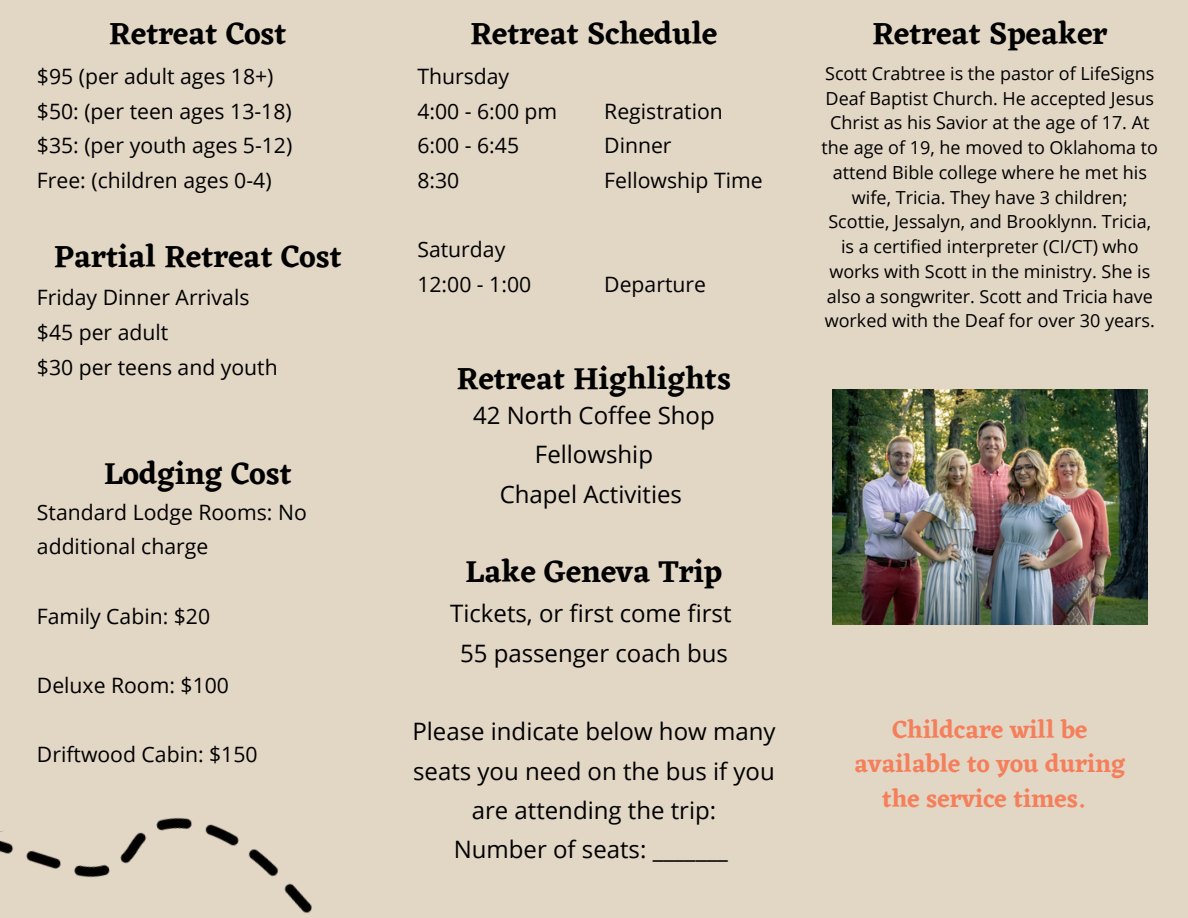
<style>
.page{position:relative;width:1188px;height:918px;background:#e2d6c5}
.page>*{position:absolute;margin:0;border:0;box-sizing:border-box;transform-origin:0 0}
.t1{font:600 31.5px "Eczar";color:#000}
.t2{font:600 25.2px/34.8px "Eczar";color:#f57f5b;text-align:center}
.t3{font:24px/39.3px "Open Sans";color:#000;text-align:center}
.t4{font:21.15px/34.7px "Open Sans";color:#000}
.t5{font:18px/24.8px "Open Sans";color:#000;text-align:center}
</style>
<div class="page">
<img style="left:0;top:817px;width:312px;height:96px">
<img style="left:832px;top:390px;width:315px;height:235px">
<p class="t1" style="left:109px;top:15px;width:179px">Retreat Cost</p>
<p class="t4" style="left:37px;top:58px;width:238px">$95 (per adult ages 18+)</p>
<p class="t4" style="left:37px;top:93px;width:256px">$50: (per teen ages 13-18)</p>
<p class="t4" style="left:37px;top:128px;width:257px">$35: (per youth ages 5-12)</p>
<p class="t4" style="left:37px;top:162px;width:236px">Free: (children ages 0-4)</p>
<p class="t1" style="left:54px;top:238px;width:289px">Partial Retreat Cost</p>
<p class="t4" style="left:37px;top:280px;width:214px">Friday Dinner Arrivals</p>
<p class="t4" style="left:37px;top:314px;width:133px">$45 per adult</p>
<p class="t4" style="left:37px;top:349px;width:242px">$30 per teens and youth</p>
<p class="t1" style="left:104px;top:454px;width:189px">Lodging Cost</p>
<p class="t4" style="left:37px;top:494px;width:271px">Standard Lodge Rooms: No additional charge</p>
<p class="t4" style="left:37px;top:598px;width:175px">Family Cabin: $20</p>
<p class="t4" style="left:37px;top:667px;width:194px">Deluxe Room: $100</p>
<p class="t4" style="left:37px;top:737px;width:222px">Driftwood Cabin: $150</p>
<p class="t1" style="left:470px;top:15px;width:248px">Retreat Schedule</p>
<p class="t4" style="left:417px;top:58px;width:93px">Thursday</p>
<p class="t4" style="left:417px;top:93px;width:141px">4:00 - 6:00 pm</p>
<p class="t4" style="left:417px;top:128px;width:103px">6:00 - 6:45</p>
<p class="t4" style="left:417px;top:162px;width:43px">8:30</p>
<p class="t4" style="left:417px;top:232px;width:89px">Saturday</p>
<p class="t4" style="left:417px;top:266px;width:115px">12:00 - 1:00</p>
<p class="t4" style="left:604px;top:93px;width:120px">Registration</p>
<p class="t4" style="left:604px;top:128px;width:69px">Dinner</p>
<p class="t4" style="left:604px;top:162px;width:160px">Fellowship Time</p>
<p class="t4" style="left:604px;top:266px;width:103px">Departure</p>
<p class="t1" style="left:457px;top:359px;width:276px">Retreat Highlights</p>
<p class="t3" style="left:473px;top:395px;width:243px">42 North Coffee Shop</p>
<p class="t3" style="left:535px;top:434px;width:120px">Fellowship</p>
<p class="t3" style="left:500px;top:474px;width:184px">Chapel Activities</p>
<p class="t1" style="left:466px;top:553px;width:258px">Lake Geneva Trip</p>
<p class="t3" style="left:450px;top:593px;width:283px">Tickets, or first come first</p>
<p class="t3" style="left:460px;top:633px;width:269px">55 passenger coach bus</p>
<p class="t3" style="left:412px;top:711px;width:365px">Please indicate below how many seats you need on the bus if you are attending the trip:</p>
<p class="t3" style="left:454px;top:829px;width:276px">Number of seats: _______</p>
<p class="t1" style="left:872px;top:15px;width:237px">Retreat Speaker</p>
<p class="t5" style="left:822px;top:61px;width:338px">Scott Crabtree is the pastor of LifeSigns Deaf Baptist Church. He accepted Jesus Christ as his Savior at the age of 17. At the age of 19, he moved to Oklahoma to attend Bible college where he met his wife, Tricia. They have 3 children; Scottie, Jessalyn, and Brooklynn. Tricia, is a certified interpreter (CI/CT) who works with Scott in the ministry. She is also a songwriter. Scott and Tricia have worked with the Deaf for over 30 years.</p>
<p class="t2" style="left:855px;top:711px;width:272px">Childcare will be available to you during the service times.</p>
</div>
